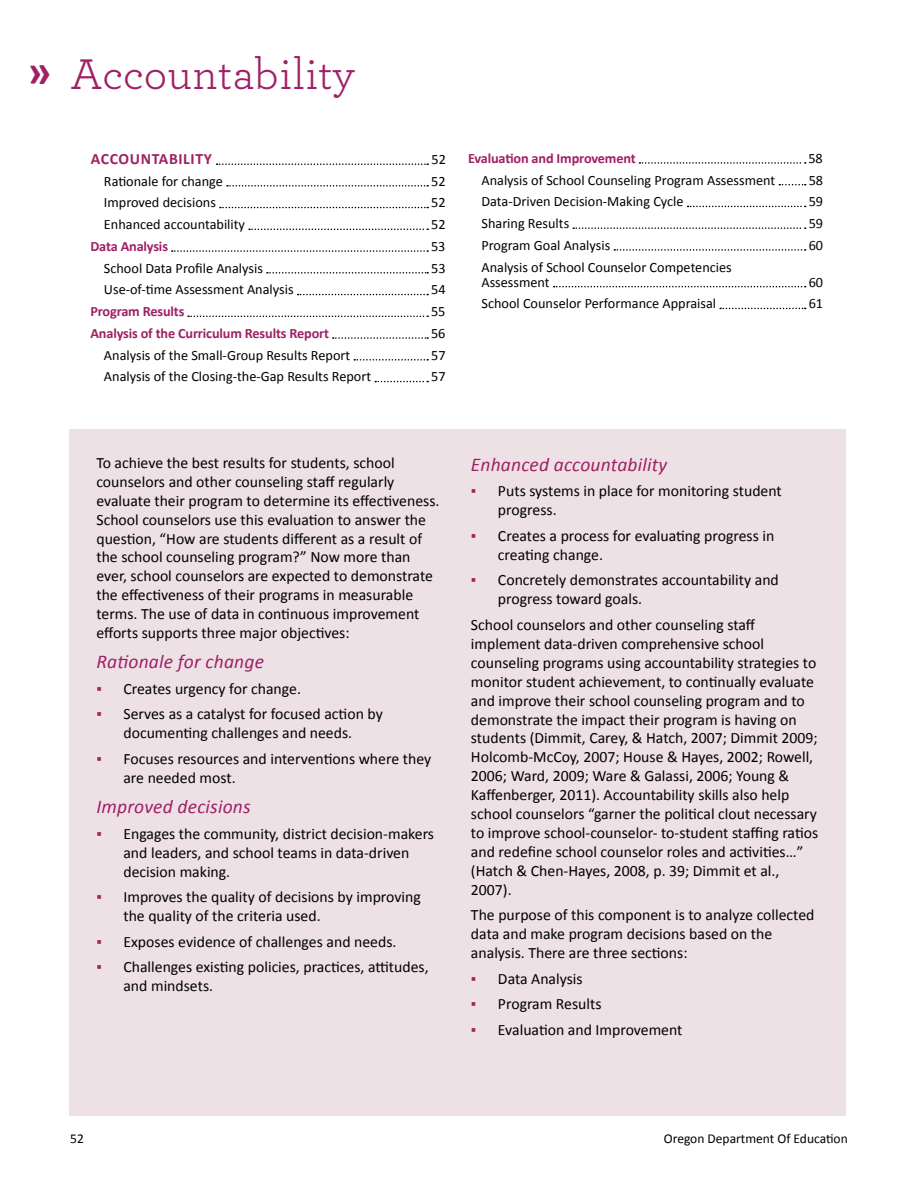
<style>
.page{position:relative;width:918px;height:1188px;background:#fff}
.page>*{position:absolute;margin:0;border:0;box-sizing:border-box;transform-origin:0 0}
.t1{font:45px "Archer";letter-spacing:.01em;color:#9f2065}
.t2{font:italic 19.5px "Calibri";letter-spacing:.01em;color:#9f2065}
.Body{font:15.75px/18.9px "Calibri";color:#000}
.t3{font:700 15.75px "Calibri";letter-spacing:.04em;color:#9f2065}
.t4{font:14.25px/15px "Calibri";color:#000}
.t5{font:700 14.25px "Calibri";letter-spacing:-.01em;color:#9f2065}
.t6{font:13.5px "Calibri";color:#000}
.s1{font-family:"Calibri";font-weight:700}
.s2{color:#9f2065}
</style>
<div class="page">
<svg style="left:217px;top:163px;width:211px;height:2px"></svg>
<svg style="left:227px;top:185px;width:201px;height:2px"></svg>
<svg style="left:220px;top:207px;width:208px;height:1px"></svg>
<svg style="left:249px;top:229px;width:179px;height:1px"></svg>
<svg style="left:172px;top:250px;width:256px;height:2px"></svg>
<svg style="left:267px;top:272px;width:161px;height:2px"></svg>
<svg style="left:298px;top:294px;width:130px;height:1px"></svg>
<svg style="left:188px;top:316px;width:240px;height:1px"></svg>
<svg style="left:333px;top:337px;width:95px;height:2px"></svg>
<svg style="left:354px;top:359px;width:74px;height:2px"></svg>
<svg style="left:375px;top:381px;width:53px;height:1px"></svg>
<svg style="left:639px;top:162px;width:167px;height:2px"></svg>
<svg style="left:779px;top:184px;width:27px;height:1px"></svg>
<svg style="left:688px;top:206px;width:118px;height:1px"></svg>
<svg style="left:573px;top:227px;width:233px;height:2px"></svg>
<svg style="left:614px;top:249px;width:192px;height:2px"></svg>
<svg style="left:554px;top:286px;width:252px;height:1px"></svg>
<svg style="left:720px;top:308px;width:86px;height:1px"></svg>
<div style="left:69px;top:429px;width:777px;height:687px;background:#eee1e5"></div>
<p class="t1" style="left:27px;top:43px;width:330px"><span class="s1">ͫ</span> Accountability</p>
<p class="t3" style="left:91px;top:149px;width:123px">ACCOUNTABILITY</p>
<p class="t4" style="left:432px;top:152px;width:16px">52</p>
<p class="t4" style="left:104px;top:174px;width:121px">Rationale for change</p>
<p class="t4" style="left:431px;top:174px;width:16px">52</p>
<p class="t4" style="left:104px;top:195px;width:114px">Improved decisions</p>
<p class="t4" style="left:431px;top:195px;width:16px">52</p>
<p class="t4" style="left:104px;top:217px;width:143px">Enhanced accountability</p>
<p class="t4" style="left:431px;top:217px;width:16px">52</p>
<p class="t5" style="left:90px;top:237px;width:79px">Data Analysis</p>
<p class="t4" style="left:431px;top:239px;width:16px">53</p>
<p class="t4" style="left:104px;top:261px;width:160px">School Data Profile Analysis</p>
<p class="t4" style="left:431px;top:261px;width:16px">53</p>
<p class="t4" style="left:104px;top:282px;width:191px">Use-of-time Assessment Analysis</p>
<p class="t4" style="left:431px;top:282px;width:16px">54</p>
<p class="t5" style="left:90px;top:302px;width:95px">Program Results</p>
<p class="t4" style="left:431px;top:304px;width:16px">55</p>
<p class="t5" style="left:90px;top:324px;width:240px">Analysis of the Curriculum Results Report</p>
<p class="t4" style="left:431px;top:326px;width:16px">56</p>
<p class="t4" style="left:104px;top:348px;width:248px">Analysis of the Small-Group Results Report</p>
<p class="t4" style="left:431px;top:348px;width:16px">57</p>
<p class="t4" style="left:104px;top:369px;width:269px">Analysis of the Closing-the-Gap Results Report</p>
<p class="t4" style="left:431px;top:369px;width:16px">57</p>
<p class="t5" style="left:468px;top:149px;width:169px">Evaluation and Improvement</p>
<p class="t4" style="left:809px;top:151px;width:16px">58</p>
<p class="t4" style="left:482px;top:172px;width:295px">Analysis of School Counseling Program Assessment</p>
<p class="t4" style="left:809px;top:172px;width:16px">58</p>
<p class="t4" style="left:482px;top:194px;width:204px">Data-Driven Decision-Making Cycle</p>
<p class="t4" style="left:809px;top:194px;width:16px">59</p>
<p class="t4" style="left:482px;top:216px;width:89px">Sharing Results</p>
<p class="t4" style="left:809px;top:216px;width:16px">59</p>
<p class="t4" style="left:482px;top:238px;width:130px">Program Goal Analysis</p>
<p class="t4" style="left:809px;top:238px;width:16px">60</p>
<p class="t4" style="left:482px;top:259px;width:252px">Analysis of School Counselor Competencies<br>Assessment</p>
<p class="t4" style="left:809px;top:274px;width:16px">60</p>
<p class="t4" style="left:482px;top:296px;width:236px">School Counselor Performance Appraisal</p>
<p class="t4" style="left:809px;top:296px;width:16px">61</p>
<p class="Body" style="left:96px;top:453px;width:345px">To achieve the best results for students, school counselors and other counseling staff regularly evaluate their program to determine its effectiveness.<br>School counselors use this evaluation to answer the question, “How are students different as a result of the school counseling program?” Now more than ever, school counselors are expected to demonstrate the effectiveness of their programs in measurable terms. The use of data in continuous improvement efforts supports three major objectives:</p>
<h3 class="t2" style="left:96px;top:648px;width:169px">Rationale for change</h3>
<p class="Body" style="left:96px;top:679px;width:206px"><span class="s2">▪</span> Creates urgency for change.</p>
<p class="Body" style="left:96px;top:705px;width:288px;text-align:center"><span class="s2">▪</span> Serves as a catalyst for focused action by documenting challenges and needs.</p>
<p class="Body" style="left:123px;top:749px;width:309px;text-indent:-27px"><span class="s2">▪</span> Focuses resources and interventions where they are needed most.</p>
<h3 class="t2" style="left:96px;top:793px;width:156px">Improved decisions</h3>
<p class="Body" style="left:123px;top:824px;width:312px;text-indent:-27px"><span class="s2">▪</span> Engages the community, district decision-makers and leaders, and school teams in data-driven decision making.</p>
<p class="Body" style="left:123px;top:888px;width:299px;text-indent:-27px"><span class="s2">▪</span> Improves the quality of decisions by improving the quality of the criteria used.</p>
<p class="Body" style="left:96px;top:932px;width:302px"><span class="s2">▪</span> Exposes evidence of challenges and needs.</p>
<p class="Body" style="left:123px;top:958px;width:307px;text-indent:-27px"><span class="s2">▪</span> Challenges existing policies, practices, attitudes, and mindsets.</p>
<h3 class="t2" style="left:471px;top:451px;width:198px">Enhanced accountability</h3>
<p class="Body" style="left:498px;top:482px;width:285px;text-indent:-27px"><span class="s2">▪</span> Puts systems in place for monitoring student progress.</p>
<p class="Body" style="left:498px;top:526px;width:278px;text-indent:-27px"><span class="s2">▪</span> Creates a process for evaluating progress in creating change.</p>
<p class="Body" style="left:498px;top:571px;width:282px;text-indent:-27px"><span class="s2">▪</span> Concretely demonstrates accountability and progress toward goals.</p>
<p class="Body" style="left:471px;top:615px;width:349px">School counselors and other counseling staff implement data-driven comprehensive school counseling programs using accountability strategies to monitor student achievement, to continually evaluate and improve their school counseling program and to demonstrate the impact their program is having on students (Dimmit, Carey, &amp; Hatch, 2007; Dimmit 2009; Holcomb-McCoy, 2007; House &amp; Hayes, 2002; Rowell, 2006; Ward, 2009; Ware &amp; Galassi, 2006; Young &amp; Kaffenberger, 2011). Accountability skills also help school counselors “garner the political clout necessary to improve school-counselor- to-student staffing ratios and redefine school counselor roles and activities…” (Hatch &amp; Chen-Hayes, 2008, p. 39; Dimmit et al., 2007).</p>
<p class="Body" style="left:471px;top:906px;width:345px">The purpose of this component is to analyze collected data and make program decisions based on the analysis. There are three sections:</p>
<p class="Body" style="left:471px;top:969px;width:113px"><span class="s2">▪</span> Data Analysis</p>
<p class="Body" style="left:471px;top:995px;width:132px"><span class="s2">▪</span> Program Results</p>
<p class="Body" style="left:471px;top:1020px;width:213px"><span class="s2">▪</span> Evaluation and Improvement</p>
<p class="t6" style="left:70px;top:1130px;width:15px">52</p>
<p class="t6" style="left:664px;top:1130px;width:185px">Oregon Department Of Education</p>
</div>
